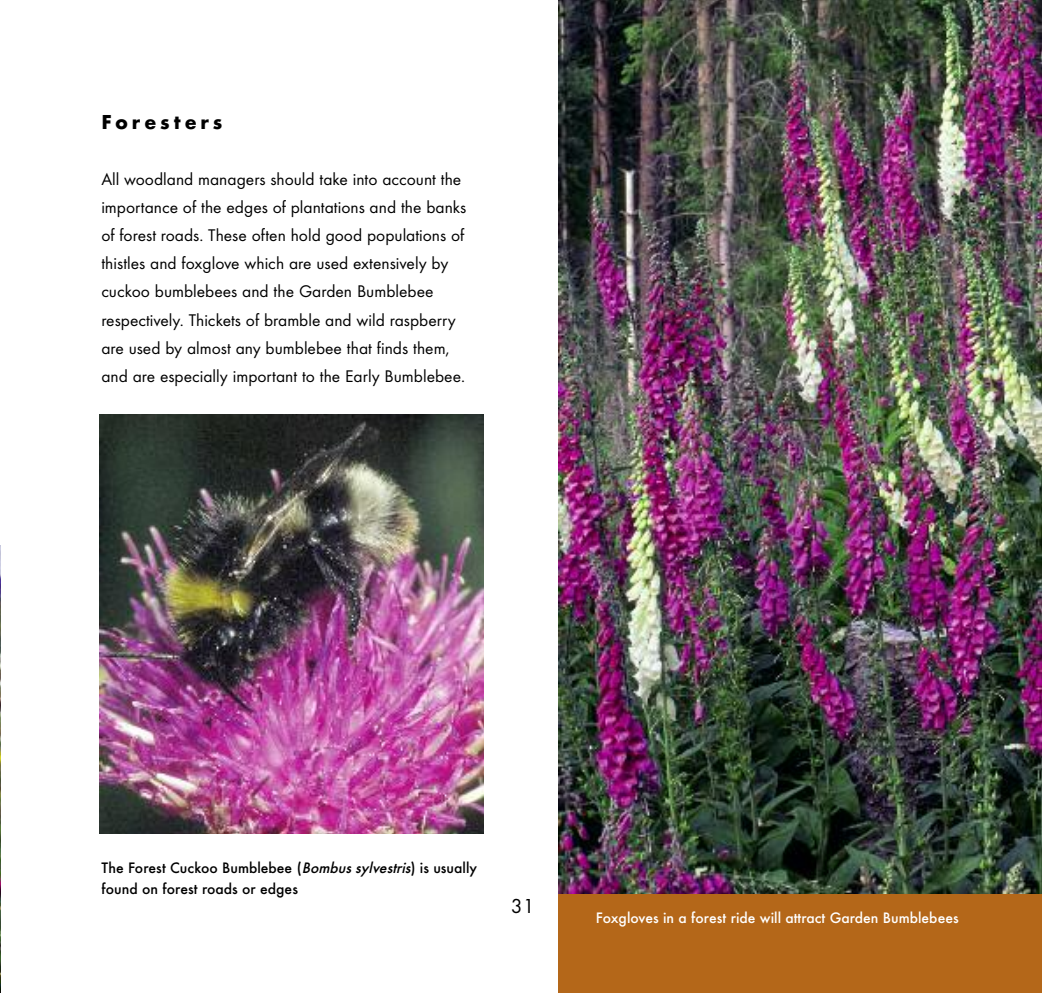
<style>
.page{position:relative;width:1042px;height:993px;background:#fff}
.page>*{position:absolute;margin:0;border:0;box-sizing:border-box;transform-origin:0 0}
.t1{font:700 21px "Futura T";letter-spacing:.18em;color:#000}
.t2{font:21px "Futura T";color:#000}
.t3{font:17.5px/28px "Futura T";color:#000}
.t4{font:500 15.75px/21px "Futura T";color:#000}
.t5{font:500 15.75px "Futura T";color:#fff}
.s1{font-style:italic}
</style>
<div class="page">
<img style="left:558px;top:0;width:484px;height:893px">
<div style="left:558px;top:893px;width:484px;height:99px;background:#b46719"></div>
<img style="left:99px;top:414px;width:385px;height:419px">
<img style="left:0;top:546px;width:1px;height:349px">
<hr style="left:0;top:895px;width:1px;height:97px;background:#b46719">
<p class="t1" style="left:101px;top:110px;width:122px">Foresters</p>
<p class="t3" style="left:101px;top:165px;width:366px">All woodland managers should take into account the importance of the edges of plantations and the banks of forest roads. These often hold good populations of thistles and foxglove which are used extensively by cuckoo bumblebees and the Garden Bumblebee respectively. Thickets of bramble and wild raspberry are used by almost any bumblebee that finds them, and are especially important to the Early Bumblebee.</p>
<p class="t4" style="left:102px;top:856px;width:377px">The Forest Cuckoo Bumblebee (<span class="s1">Bombus sylvestris</span>) is usually found on forest roads or edges</p>
<p class="t2" style="left:511px;top:893px;width:25px">31</p>
<p class="t5" style="left:596px;top:908px;width:364px">Foxgloves in a forest ride will attract Garden Bumblebees</p>
</div>
